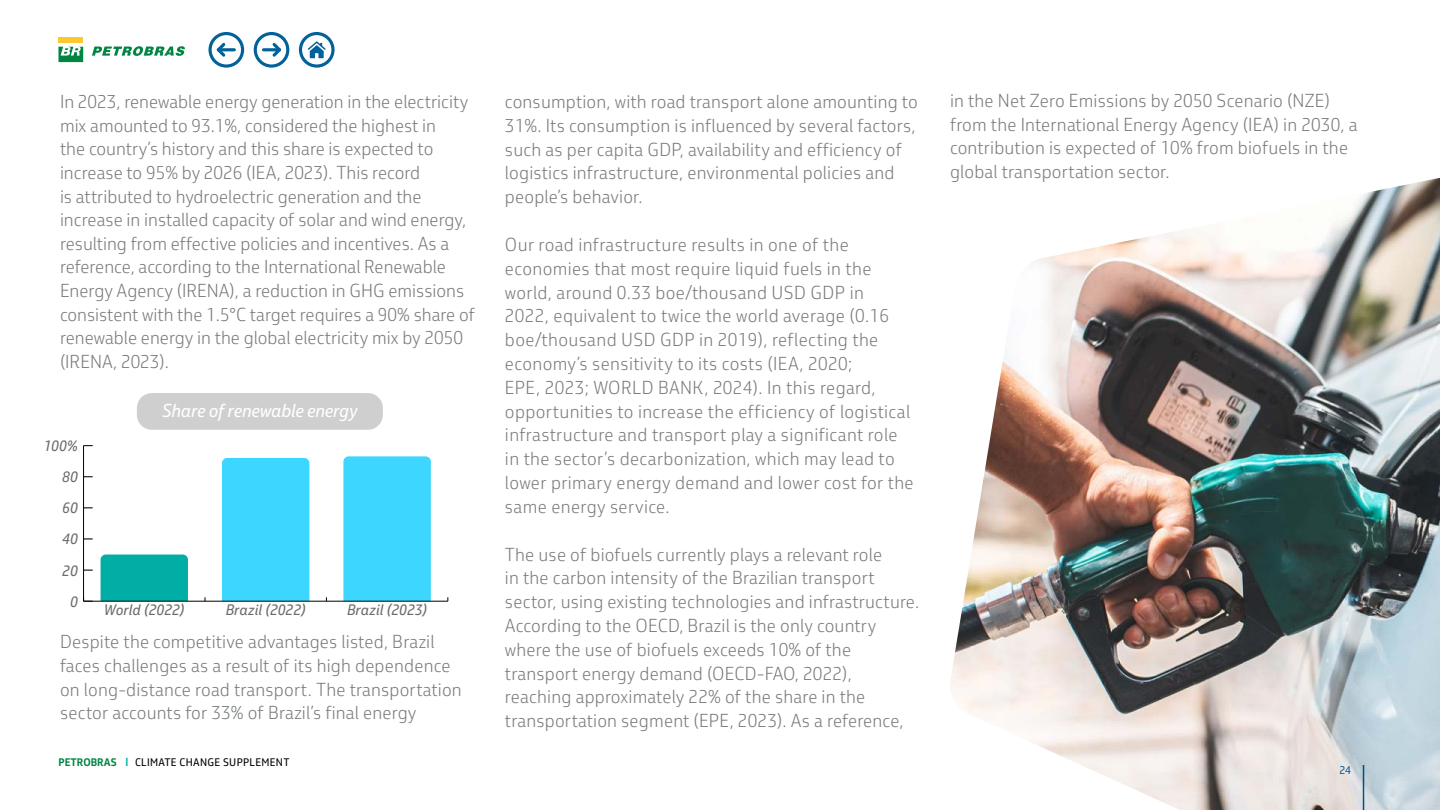
<style>
.page{position:relative;width:1440px;height:810px;background:#fff}
.page>*{position:absolute;margin:0;border:0;box-sizing:border-box;transform-origin:0 0}
.t1{font:300 18px/23.9px "Petrobras Sans";letter-spacing:.01em;color:#75787b}
.t2{font:italic 18px "Petrobras Sans";letter-spacing:-.02em;color:#fff}
.t3{font:italic 14.55px "Petrobras Sans";color:#6b6b6b}
.t4{font:10.88px "Petrobras Sans";color:#006298}
.t5{font:10.5px "Petrobras Sans";letter-spacing:.03em;color:#000}
.s1{font-weight:700;color:#008542}
.s2{font-weight:700;color:#00b3a8}
</style>
<div class="page">
<div style="left:101px;top:555px;width:87px;height:46px;background:#00aea5"></div>
<div style="left:222px;top:458px;width:87px;height:143px;background:#3dd6ff"></div>
<div style="left:343px;top:456px;width:88px;height:145px;background:#3dd6ff"></div>
<hr style="left:84px;top:601px;width:364px;height:1px;background:#000">
<hr style="left:83px;top:446px;width:1px;height:155px;background:#000">
<svg style="left:83px;top:597px;width:10px;height:5px"></svg>
<img style="left:950px;top:178px;width:490px;height:632px">
<div style="left:137px;top:393px;width:246px;height:37px;background:#cfcfcf;border-radius:15px"></div>
<svg style="left:209px;top:32px;width:35px;height:36px"></svg>
<svg style="left:254px;top:32px;width:35px;height:36px"></svg>
<svg style="left:299px;top:32px;width:36px;height:36px"></svg>
<div style="left:59px;top:38px;width:24px;height:5px;background:#fdc82f"></div>
<svg style="left:58px;top:46px;width:127px;height:16px"></svg>
<hr style="left:1363px;top:765px;width:1px;height:45px;background:#006298">
<p class="t1" style="left:60px;top:90px;width:417px;line-height:23.6px">In 2023, renewable energy generation in the electricity mix amounted to 93.1%, considered the highest in<br>the country’s history and this share is expected to increase to 95% by 2026 (IEA, 2023). This record<br>is attributed to hydroelectric generation and the increase in installed capacity of solar and wind energy, resulting from effective policies and incentives. As a reference, according to the International Renewable Energy Agency (IRENA), a reduction in GHG emissions consistent with the 1.5°C target requires a 90% share of renewable energy in the global electricity mix by 2050 (IRENA, 2023).</p>
<p class="t1" style="left:505px;top:90px;width:414px">consumption, with road transport alone amounting to 31%. Its consumption is influenced by several factors, such as per capita GDP, availability and efficiency of logistics infrastructure, environmental policies and people’s behavior.</p>
<p class="t1" style="left:505px;top:233px;width:410px">Our road infrastructure results in one of the economies that most require liquid fuels in the world, around 0.33 boe/thousand USD GDP in<br>2022, equivalent to twice the world average (0.16 boe/thousand USD GDP in 2019), reflecting the economy’s sensitivity to its costs (IEA, 2020;<br>EPE, 2023; WORLD BANK, 2024). In this regard, opportunities to increase the efficiency of logistical infrastructure and transport play a significant role in the sector’s decarbonization, which may lead to lower primary energy demand and lower cost for the same energy service.</p>
<p class="t1" style="left:505px;top:542px;width:416px">The use of biofuels currently plays a relevant role<br>in the carbon intensity of the Brazilian transport sector, using existing technologies and infrastructure.<br>According to the OECD, Brazil is the only country where the use of biofuels exceeds 10% of the transport energy demand (OECD-FAO, 2022), reaching approximately 22% of the share in the transportation segment (EPE, 2023). As a reference,</p>
<p class="t2" style="left:162px;top:399px;width:197px">Share of renewable energy</p>
<p class="t3" style="left:43px;top:437px;width:36px">100%</p>
<p class="t3" style="left:62px;top:468px;width:17px">80</p>
<p class="t3" style="left:62px;top:499px;width:17px">60</p>
<p class="t3" style="left:62px;top:530px;width:17px">40</p>
<p class="t3" style="left:62px;top:561px;width:17px">20</p>
<p class="t3" style="left:70px;top:592px;width:9px">0</p>
<p class="t3" style="left:104px;top:600px;width:82px">World (2022)</p>
<p class="t3" style="left:226px;top:600px;width:82px">Brazil (2022)</p>
<p class="t3" style="left:347px;top:600px;width:82px">Brazil (2023)</p>
<p class="t1" style="left:60px;top:630px;width:403px;line-height:23.6px">Despite the competitive advantages listed, Brazil faces challenges as a result of its high dependence on long-distance road transport. The transportation sector accounts for 33% of Brazil’s final energy</p>
<p class="t5" style="left:58px;top:756px;width:233px"><span class="s1">PETROBRAS</span> <span class="s2">|</span> CLIMATE CHANGE SUPPLEMENT</p>
<p class="t1" style="left:950px;top:89px;width:409px;line-height:23.6px">in the Net Zero Emissions by 2050 Scenario (NZE) from the International Energy Agency (IEA) in 2030, a contribution is expected of 10% from biofuels in the global transportation sector.</p>
<p class="t4" style="left:1339px;top:763px;width:13px">24</p>
</div>
